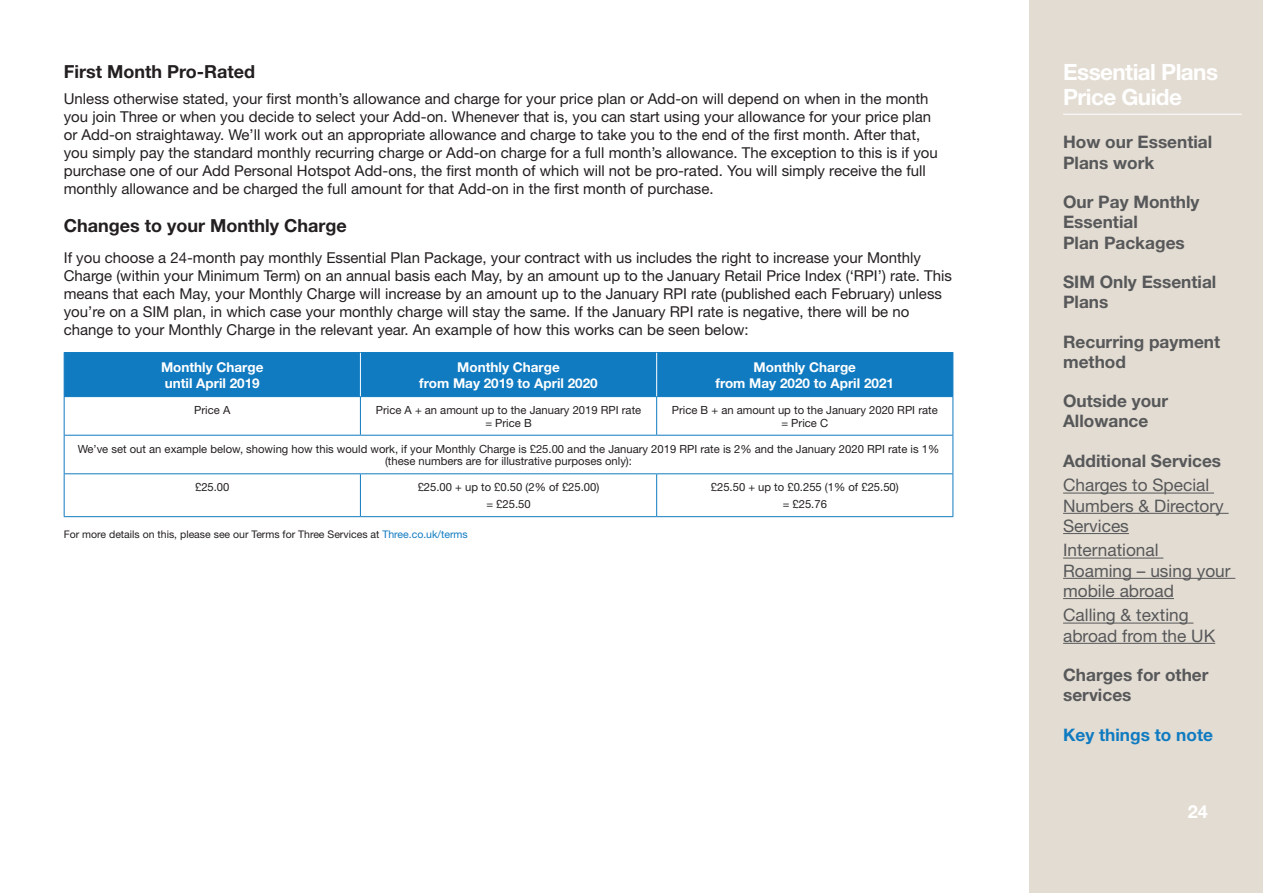
<style>
.page{position:relative;width:1263px;height:893px;background:#fff}
.page>*{position:absolute;margin:0;border:0;box-sizing:border-box;transform-origin:0 0}
.t1{font:700 22.5px/25.5px "Helvetica Neue LT";letter-spacing:-.025em;color:#fff}
.text_body{font:700 18px "Helvetica Neue LT";color:#231f20}
.titles_h3{font:700 18px "Helvetica Neue LT";color:#231f20}
.t2{font:700 18px "Helvetica Neue LT";color:#fff}
.toc_1{font:700 17.25px/20.2px "Helvetica Neue LT";color:#57585a}
.toc_2{font:17.25px/20.2px "Helvetica Neue LT";color:#57585a}
.toc_1-2{font:700 17.25px "Helvetica Neue LT";color:#107bc1}
.text_body-2{font:15px/18px "Helvetica Neue LT";color:#231f20}
.table_header_centere{font:700 13.5px/16.5px "Helvetica Neue LT";color:#fff;text-align:center}
.table_copy_centered{font:11.25px/12.8px "Helvetica Neue LT";color:#231f20;text-align:center}
.text_footnotes{font:10.5px "Helvetica Neue LT";color:#231f20}
.s1{color:#107bc1}
</style>
<div class="page">
<div style="left:1029px;top:0;width:234px;height:893px;background:#e3dcd2"></div>
<hr style="left:1063px;top:114px;width:179px;height:1px;background:#fff">
<div style="left:65px;top:353px;width:887px;height:43px;background:#107bc1"></div>
<hr style="left:64px;top:397px;width:1px;height:38px;background:#107bc1">
<hr style="left:64px;top:436px;width:1px;height:37px;background:#107bc1">
<hr style="left:64px;top:474px;width:1px;height:42px;background:#107bc1">
<hr style="left:360px;top:397px;width:1px;height:38px;background:#107bc1">
<hr style="left:656px;top:397px;width:1px;height:38px;background:#107bc1">
<hr style="left:952px;top:397px;width:1px;height:38px;background:#107bc1">
<hr style="left:952px;top:436px;width:1px;height:37px;background:#107bc1">
<hr style="left:360px;top:474px;width:1px;height:42px;background:#107bc1">
<hr style="left:656px;top:474px;width:1px;height:42px;background:#107bc1">
<hr style="left:952px;top:474px;width:1px;height:42px;background:#107bc1">
<hr style="left:64px;top:352px;width:296px;height:1px;background:#107bc1">
<hr style="left:360px;top:352px;width:297px;height:1px;background:#107bc1">
<hr style="left:657px;top:352px;width:296px;height:1px;background:#107bc1">
<hr style="left:64px;top:396px;width:296px;height:1px;background:#107bc1">
<hr style="left:360px;top:396px;width:297px;height:1px;background:#107bc1">
<hr style="left:657px;top:396px;width:296px;height:1px;background:#107bc1">
<hr style="left:64px;top:435px;width:296px;height:1px;background:#107bc1">
<hr style="left:360px;top:435px;width:297px;height:1px;background:#107bc1">
<hr style="left:657px;top:435px;width:296px;height:1px;background:#107bc1">
<hr style="left:64px;top:473px;width:296px;height:1px;background:#107bc1">
<hr style="left:360px;top:473px;width:297px;height:1px;background:#107bc1">
<hr style="left:657px;top:473px;width:296px;height:1px;background:#107bc1">
<hr style="left:64px;top:516px;width:296px;height:1px;background:#107bc1">
<hr style="left:360px;top:516px;width:297px;height:1px;background:#107bc1">
<hr style="left:657px;top:516px;width:296px;height:1px;background:#107bc1">
<hr style="left:360px;top:353px;width:1px;height:43px;background:#fff">
<hr style="left:656px;top:353px;width:1px;height:43px;background:#fff">
<hr style="left:64px;top:353px;width:1px;height:43px;background:#107bc1">
<hr style="left:952px;top:353px;width:1px;height:43px;background:#107bc1">
<hr style="left:1063px;top:493px;width:151px;height:1px;background:#57585a">
<hr style="left:1063px;top:513px;width:166px;height:1px;background:#57585a">
<hr style="left:1063px;top:533px;width:66px;height:1px;background:#57585a">
<hr style="left:1063px;top:558px;width:100px;height:1px;background:#57585a">
<hr style="left:1063px;top:578px;width:172px;height:1px;background:#57585a">
<hr style="left:1063px;top:598px;width:111px;height:1px;background:#57585a">
<hr style="left:1063px;top:623px;width:130px;height:1px;background:#57585a">
<hr style="left:1063px;top:643px;width:152px;height:1px;background:#57585a">
<p class="titles_h3" style="left:64px;top:60px;width:193px">First Month Pro-Rated</p>
<p class="text_body-2" style="left:64px;top:90px;width:876px">Unless otherwise stated, your first month’s allowance and charge for your price plan or Add‑on will depend on when in the month you join Three or when you decide to select your Add‑on. Whenever that is, you can start using your allowance for your price plan or Add‑on straightaway. We’ll work out an appropriate allowance and charge to take you to the end of the first month. After that, you simply pay the standard monthly recurring charge or Add‑on charge for a full month’s allowance. The exception to this is if you purchase one of our Add Personal Hotspot Add‑ons, the first month of which will not be pro‑rated. You will simply receive the full monthly allowance and be charged the full amount for that Add‑on in the first month of purchase.</p>
<p class="text_body" style="left:64px;top:215px;width:285px">Changes to your Monthly Charge</p>
<p class="text_body-2" style="left:64px;top:249px;width:890px">If you choose a 24-month pay monthly Essential Plan Package, your contract with us includes the right to increase your Monthly Charge (within your Minimum Term) on an annual basis each May, by an amount up to the January Retail Price Index (‘RPI’) rate. This means that each May, your Monthly Charge will increase by an amount up to the January RPI rate (published each February) unless you’re on a SIM plan, in which case your monthly charge will stay the same. If the January RPI rate is negative, there will be no change to your Monthly Charge in the relevant year. An example of how this works can be seen below:</p>
<p class="table_header_centere" style="left:161px;top:358px;width:104px;text-align:left">Monthly Charge until April 2019</p>
<p class="table_header_centere" style="left:419px;top:358px;width:180px">Monthly Charge<br>from May 2019 to April 2020</p>
<p class="table_header_centere" style="left:715px;top:358px;width:180px">Monthly Charge<br>from May 2020 to April 2021</p>
<p class="table_copy_centered" style="left:194px;top:403px;width:38px">Price A</p>
<p class="table_copy_centered" style="left:376px;top:403px;width:267px">Price A + an amount up to the January 2019 RPI rate = Price B</p>
<p class="table_copy_centered" style="left:672px;top:403px;width:267px">Price B + an amount up to the January 2020 RPI rate = Price C</p>
<p class="table_copy_centered" style="left:78px;top:442px;width:863px">We’ve set out an example below, showing how this would work, if your Monthly Charge is £25.00 and the January 2019 RPI rate is 2% and the January 2020 RPI rate is 1% (these numbers are for illustrative purposes only):</p>
<p class="table_copy_centered" style="left:195px;top:481px;width:36px">£25.00</p>
<p class="table_copy_centered" style="left:418px;top:481px;width:183px">£25.00 + up to £0.50 (2% of £25.00)</p>
<p class="table_copy_centered" style="left:486px;top:498px;width:46px">= £25.50</p>
<p class="table_copy_centered" style="left:711px;top:481px;width:189px">£25.50 + up to £0.255 (1% of £25.50)</p>
<p class="table_copy_centered" style="left:783px;top:498px;width:46px">= £25.76</p>
<p class="text_footnotes" style="left:64px;top:528px;width:405px">For more details on this, please see our Terms for Three Services at <span class="s1">Three.co.uk/terms</span></p>
<h1 class="t1" style="left:1063px;top:59px;width:156px">Essential Plans<br>Price Guide</h1>
<p class="toc_1" style="left:1063px;top:132px;width:151px">How our Essential<br>Plans work</p>
<p class="toc_1" style="left:1063px;top:191px;width:138px">Our Pay Monthly<br>Essential<br>Plan Packages</p>
<p class="toc_1" style="left:1063px;top:271px;width:155px">SIM Only Essential<br>Plans</p>
<p class="toc_1" style="left:1063px;top:331px;width:159px">Recurring payment method</p>
<p class="toc_1" style="left:1063px;top:391px;width:107px">Outside your<br>Allowance</p>
<p class="toc_1" style="left:1063px;top:450px;width:160px">Additional Services</p>
<p class="toc_2" style="left:1063px;top:475px;width:162px">Charges to Special<br>Numbers &amp; Directory<br>Services</p>
<p class="toc_2" style="left:1063px;top:540px;width:169px">International<br>Roaming – using your mobile abroad</p>
<p class="toc_2" style="left:1063px;top:605px;width:154px">Calling &amp; texting abroad from the UK</p>
<p class="toc_1" style="left:1063px;top:664px;width:147px">Charges for other services</p>
<p class="toc_1-2" style="left:1063px;top:724px;width:151px">Key things to note</p>
<p class="t2" style="left:1188px;top:801px;width:22px">24</p>
</div>
